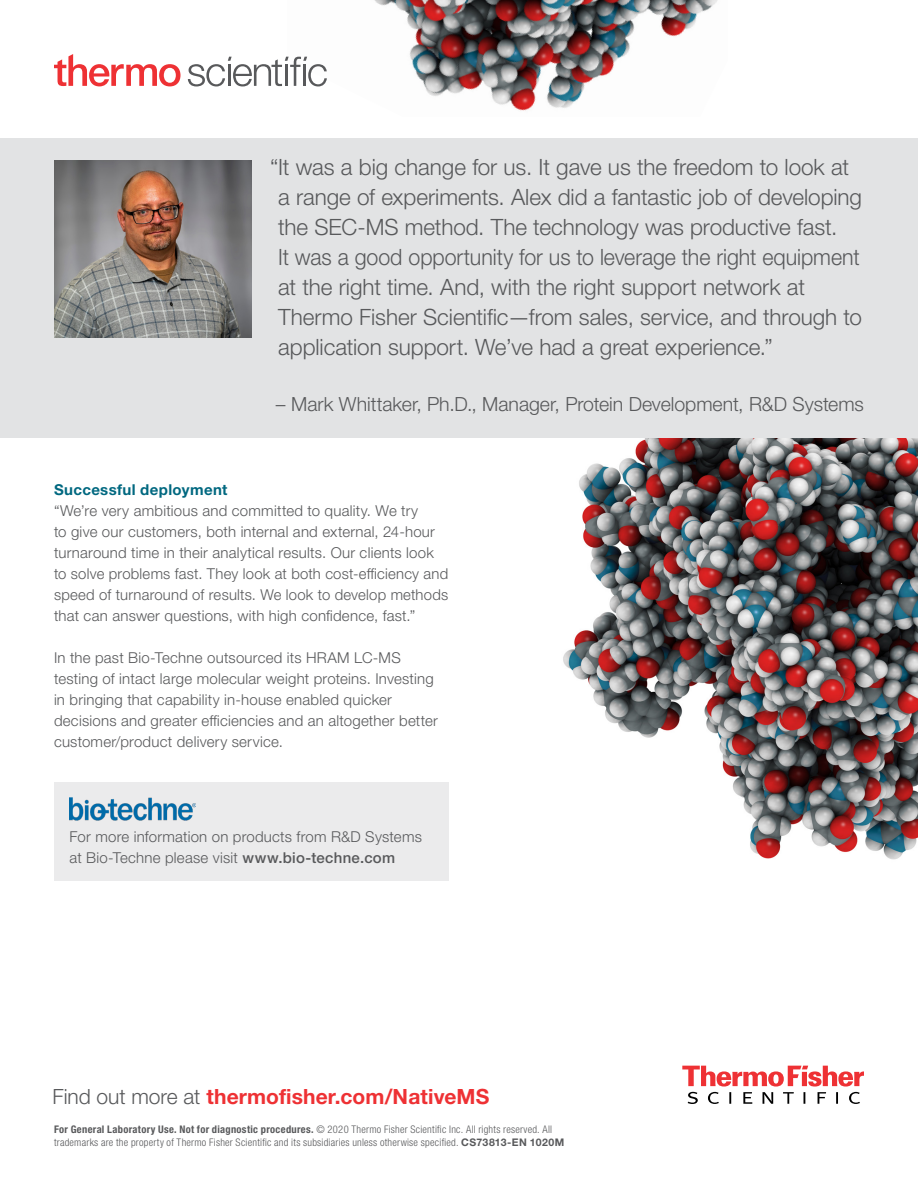
<style>
.page{position:relative;width:918px;height:1188px;background:#fff}
.page>*{position:absolute;margin:0;border:0;box-sizing:border-box;transform-origin:0 0}
.t1{font:300 22.5px/30px "Helvetica Neue LTW1 G";letter-spacing:-.005em;color:#58595b}
.t2{font:700 21px "Helvetica Neue LTW1 G";letter-spacing:.005em;color:#ee3134}
.t3{font:300 19.5px "Helvetica Neue LTW1 G";color:#58595b}
.t4{font:300 15px/21px "Helvetica Neue LTW1 G";letter-spacing:.015em;color:#58595b}
.t5{font:700 15px "Helvetica Neue LTW1 G";letter-spacing:.025em;color:#006880}
.t6{font:300 condensed 10.5px/13.5px "Helvetica Neue LTW1 G";letter-spacing:.025em;color:#58595b}
.s1{font-weight:500}
.s2{font-weight:300;color:#58595b}
.s3{font-weight:700}
.s4{font-weight:700;font-stretch:normal}
</style>
<div class="page">
<div style="left:54px;top:782px;width:394px;height:99px;background:#ebebec"></div>
<img style="left:563px;top:438px;width:355px;height:422px">
<img style="left:287px;top:0;width:431px;height:111px">
<svg style="left:682px;top:1066px;width:182px;height:38px"></svg>
<div style="left:0;top:138px;width:918px;height:300px;background:#e2e3e4"></div>
<img style="left:54px;top:160px;width:197px;height:178px">
<img style="left:69px;top:797px;width:126px;height:24px">
<svg style="left:188px;top:57px;width:139px;height:29px"></svg>
<svg style="left:54px;top:54px;width:127px;height:32px"></svg>
<p class="t1" style="left:278px;top:152px;width:585px;text-indent:-8px">“It was a big change for us. It gave us the freedom to look at a range of experiments. Alex did a fantastic job of developing the SEC-MS method. The technology was productive fast.<br>It was a good opportunity for us to leverage the right equipment at the right time. And, with the right support network at Thermo Fisher Scientific—from sales, service, and through to application support. We’ve had a great experience.”</p>
<h3 class="t3" style="left:276px;top:392px;width:590px">– Mark Whittaker, Ph.D., Manager, Protein Development, R&amp;D Systems</h3>
<p class="t5" style="left:54px;top:480px;width:175px">Successful deployment</p>
<p class="t4" style="left:54px;top:500px;width:396px">“We’re very ambitious and committed to quality. We try<br>to give our customers, both internal and external, 24-hour turnaround time in their analytical results. Our clients look to solve problems fast. They look at both cost-efficiency and speed of turnaround of results. We look to develop methods that can answer questions, with high confidence, fast.”</p>
<p class="t4" style="left:54px;top:647px;width:386px">In the past Bio-Techne outsourced its HRAM LC-MS testing of intact large molecular weight proteins. Investing in bringing that capability in-house enabled quicker decisions and greater efficiencies and an altogether better customer/product delivery service.</p>
<p class="t4" style="left:69px;top:826px;width:354px">For more information on products from R&amp;D Systems at Bio-Techne please visit <span class="s1">www.bio-techne.com</span></p>
<h2 class="t2" style="left:52px;top:1084px;width:438px"><span class="s2">Find out more at</span> thermofisher.com/NativeMS</h2>
<p class="t6" style="left:54px;top:1122px;width:512px"><span class="s3">For General Laboratory Use. Not for diagnostic procedures.</span> © 2020 Thermo Fisher Scientific Inc. All rights reserved. All trademarks are the property of Thermo Fisher Scientific and its subsidiaries unless otherwise specified. <span class="s4">CS73813-EN 1020M</span></p>
</div>
